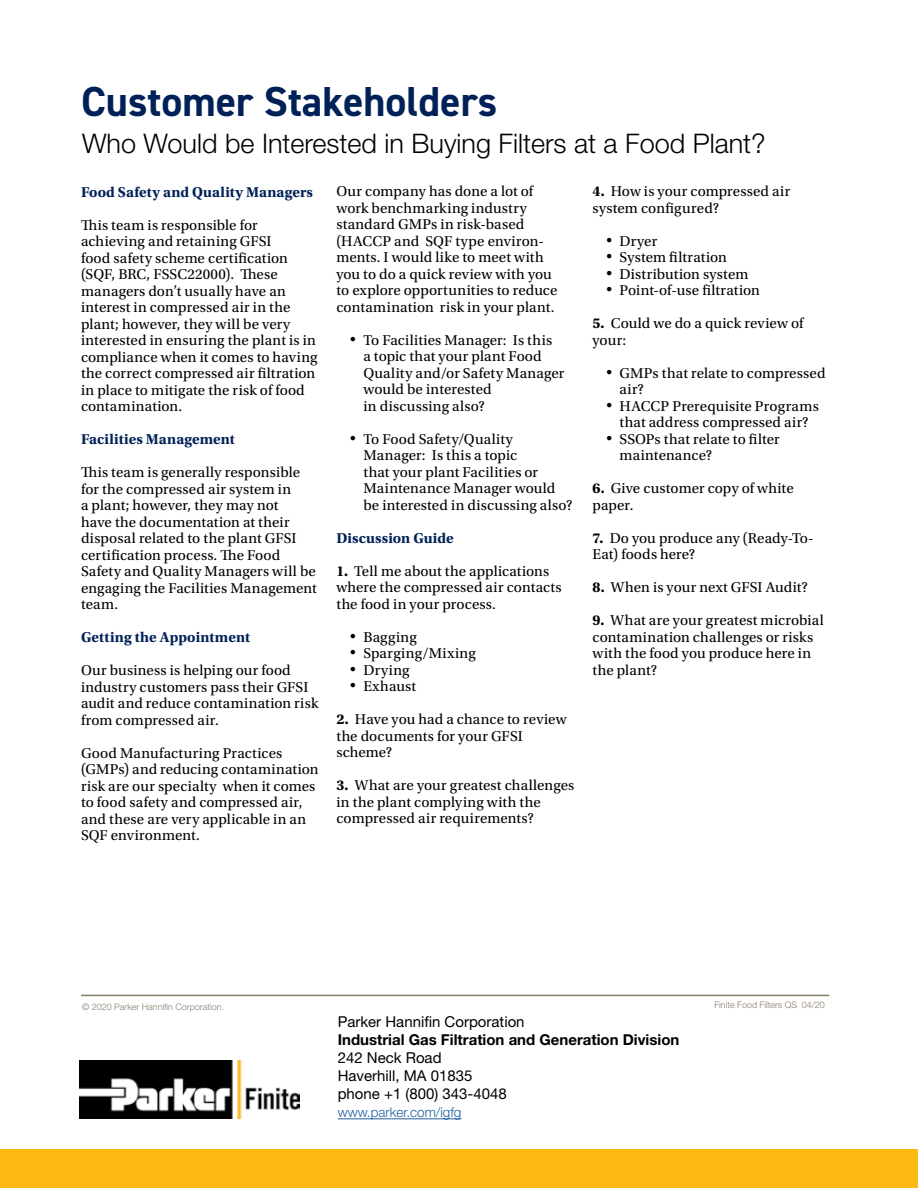
<style>
.page{position:relative;width:918px;height:1188px;background:#fff}
.page>*{position:absolute;margin:0;border:0;box-sizing:border-box;transform-origin:0 0}
.t1{font:700 42px "DIN2014";color:#002157}
.t2{font:300 27px "Helvetica Neue LT Std";color:#000}
.t3{font:15px/16.5px "Utopia Std";letter-spacing:.01em;color:#000}
.t4{font:700 15px "Utopia Std";letter-spacing:.005em;color:#002157}
.t5{font:15px/18px "Helvetica Neue LT Std";color:#000}
.t6{font:700 15px "Helvetica Neue LT Std";color:#000}
.t7{font:15px "Utopia Std";letter-spacing:.03em;color:#000}
.t8{font:300 13.5px "Helvetica Neue LT Std";color:#215e9e}
.t9{font:300 9px "Helvetica Neue LT Std";color:#887d6e}
.s1{font-family:"Times New Roman";font-size:18px}
.s2{font-weight:700}
</style>
<div class="page">
<div style="left:0;top:1150px;width:918px;height:38px;background:#fdb913"></div>
<hr style="left:81px;top:995px;width:748px;height:1px;background:#887d6e">
<img style="left:80px;top:1061px;width:220px;height:58px">
<hr style="left:338px;top:1119px;width:123px;height:1px;background:#215e9e">
<h1 class="t1" style="left:81px;top:74px;width:418px">Customer Stakeholders</h1>
<h2 class="t2" style="left:82px;top:127px;width:685px">Who Would be Interested in Buying Filters at a Food Plant?</h2>
<p class="t4" style="left:81px;top:183px;width:234px">Food Safety and Quality Managers</p>
<p class="t3" style="left:81px;top:217px;width:238px">This team is responsible for achieving and retaining GFSI<br>food safety scheme certification (SQF, BRC, FSSC22000). These managers don’t usually have an interest in compressed air in the plant; however, they will be very interested in ensuring the plant is in compliance when it comes to having the correct compressed air filtration in place to mitigate the risk of food contamination.</p>
<p class="t4" style="left:81px;top:431px;width:155px">Facilities Management</p>
<p class="t3" style="left:81px;top:464px;width:237px">This team is generally responsible for the compressed air system in<br>a plant; however, they may not<br>have the documentation at their disposal related to the plant GFSI certification process. The Food<br>Safety and Quality Managers will be engaging the Facilities Management team.</p>
<p class="t4" style="left:81px;top:629px;width:171px">Getting the Appointment</p>
<p class="t3" style="left:81px;top:662px;width:239px">Our business is helping our food industry customers pass their GFSI audit and reduce contamination risk from compressed air.</p>
<p class="t3" style="left:81px;top:745px;width:239px">Good Manufacturing Practices (GMPs) and reducing contamination risk are our specialty when it comes to food safety and compressed air, and these are very applicable in an<br>SQF environment.</p>
<p class="t3" style="left:336px;top:184px;width:223px">Our company has done a lot of work benchmarking industry standard GMPs in risk-based (HACCP and SQF type environ&shy;ments. I would like to meet with you to do a quick review with you to explore opportunities to reduce contamination risk in your plant.</p>
<p class="t3" style="left:363px;top:332px;width:203px;text-indent:-14px"><span class="s1">•</span> To Facilities Manager: Is this<br>a topic that your plant Food<br>Quality and/or Safety Manager would be interested<br>in discussing also?</p>
<p class="t3" style="left:363px;top:431px;width:211px;text-indent:-14px"><span class="s1">•</span> To Food Safety/Quality<br>Manager: Is this a topic<br>that your plant Facilities or<br>Maintenance Manager would be interested in discussing also?</p>
<p class="t4" style="left:336px;top:529px;width:119px">Discussion Guide</p>
<p class="t3" style="left:336px;top:563px;width:227px"><span class="s2">1.</span> Tell me about the applications where the compressed air contacts the food in your process.</p>
<p class="t3" style="left:350px;top:629px;width:68px"><span class="s1">•</span> Bagging</p>
<p class="t7" style="left:350px;top:645px;width:127px"><span class="s1">•</span> Sparging/Mixing</p>
<p class="t3" style="left:350px;top:662px;width:61px"><span class="s1">•</span> Drying</p>
<p class="t3" style="left:350px;top:679px;width:68px"><span class="s1">•</span> Exhaust</p>
<p class="t3" style="left:336px;top:712px;width:232px"><span class="s2">2.</span> Have you had a chance to review the documents for your GFSI scheme?</p>
<p class="t3" style="left:336px;top:778px;width:240px"><span class="s2">3.</span> What are your greatest challenges in the plant complying with the compressed air requirements?</p>
<p class="t3" style="left:592px;top:183px;width:199px"><span class="s2">4.</span> How is your compressed air system configured?</p>
<p class="t3" style="left:606px;top:233px;width:53px"><span class="s1">•</span> Dryer</p>
<p class="t3" style="left:606px;top:249px;width:122px"><span class="s1">•</span> System filtration</p>
<p class="t3" style="left:606px;top:266px;width:144px"><span class="s1">•</span> Distribution system</p>
<p class="t3" style="left:606px;top:282px;width:155px"><span class="s1">•</span> Point-of-use filtration</p>
<p class="t3" style="left:592px;top:315px;width:212px"><span class="s2">5.</span> Could we do a quick review of your:</p>
<p class="t3" style="left:620px;top:365px;width:208px;text-indent:-14px"><span class="s1">•</span> GMPs that relate to compressed air?</p>
<p class="t3" style="left:606px;top:398px;width:214px;text-align:center"><span class="s1">•</span> HACCP Prerequisite Programs that address compressed air?</p>
<p class="t3" style="left:620px;top:431px;width:162px;text-indent:-14px"><span class="s1">•</span> SSOPs that relate to filter maintenance?</p>
<p class="t3" style="left:592px;top:480px;width:203px"><span class="s2">6.</span> Give customer copy of white paper.</p>
<p class="t3" style="left:592px;top:530px;width:223px"><span class="s2">7.</span> Do you produce any (Ready-To-<br>Eat) foods here?</p>
<p class="t3" style="left:592px;top:579px;width:217px"><span class="s2">8.</span> When is your next GFSI Audit?</p>
<p class="t3" style="left:592px;top:612px;width:233px"><span class="s2">9.</span> What are your greatest microbial contamination challenges or risks with the food you produce here in the plant?</p>
<p class="t9" style="left:82px;top:1001px;width:144px">© 2020 Parker Hannifin Corporation.</p>
<p class="t9" style="left:714px;top:999px;width:112px">Finite Food Filters QS 04/20</p>
<p class="t5" style="left:338px;top:1013px;width:188px">Parker Hannifin Corporation</p>
<p class="t6" style="left:338px;top:1031px;width:343px">Industrial Gas Filtration and Generation Division</p>
<p class="t5" style="left:338px;top:1049px;width:171px">242 Neck Road<br>Haverhill, MA 01835 phone +1 (800) 343-4048</p>
<p class="t8" style="left:338px;top:1104px;width:125px">www.parker.com/igfg</p>
</div>
